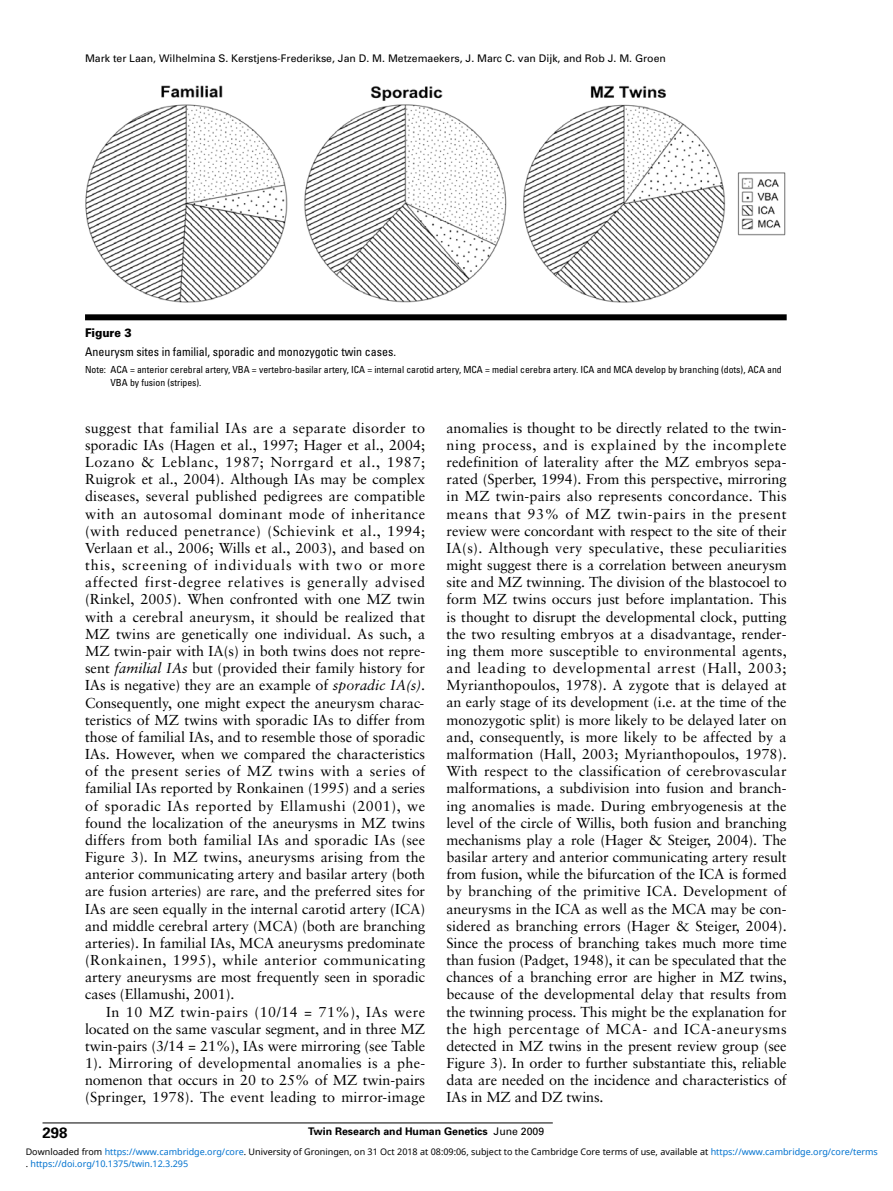
<style>
.page{position:relative;width:893px;height:1191px;background:#fff}
.page>*{position:absolute;margin:0;border:0;box-sizing:border-box;transform-origin:0 0}
.t1{font:700 15px "Univers";color:#000}
.t2{font:14.4px/17.1px "Sabon";letter-spacing:-.005em;color:#000;text-align:justify}
.t3{font:condensed 12px "Univers";color:#000}
.t4{font:900 12px "Univers";color:#000;scale:.9 1}
.t5{font:10.5px "Univers";color:#000}
.t6{font:700 10.5px "Univers";color:#000}
.t7{font:condensed 9.75px/12.8px "Univers";color:#000}
.t8{font:9px "Noto Sans";color:#000}
.t9{font:9px "Noto Sans";color:#0172cf}
.s1{font-style:italic}
.s2{font-weight:400}
.s3{color:#0172cf}
.s4{color:#000}
</style>
<div class="page">
<hr style="left:43px;top:1122px;width:510px;height:1px;background:#000">
<img style="left:85px;top:85px;width:701px;height:218px">
<div style="left:85px;top:314px;width:702px;height:6px;background:#000"></div>
<p class="t5" style="left:85px;top:54px;width:582px">Mark ter Laan, Wilhelmina S. Kerstjens-Frederikse, Jan D. M. Metzemaekers, J. Marc C. van Dijk, and Rob J. M. Groen</p>
<p class="t4" style="left:85px;top:329px;width:53px">Figure 3</p>
<p class="t3" style="left:85px;top:347px;width:313px">Aneurysm sites in familial, sporadic and monozygotic twin cases.</p>
<p class="t7" style="left:111px;top:364px;width:673px;text-indent:-26px">Note: ACA = anterior cerebral artery, VBA = vertebro-basilar artery, ICA = internal carotid artery, MCA = medial cerebra artery. ICA and MCA develop by branching (dots), ACA and<br>VBA by fusion (stripes).</p>
<p class="t2" style="left:85px;top:420px;width:342px">suggest that familial IAs are a separate disorder to sporadic IAs (Hagen et al., 1997; Hager et al., 2004; Lozano &amp; Leblanc, 1987; Norrgard et al., 1987; Ruigrok et al., 2004). Although IAs may be complex diseases, several published pedigrees are compatible with an autosomal dominant mode of inheritance (with reduced penetrance) (Schievink et al., 1994; Verlaan et al., 2006; Wills et al., 2003), and based on this, screening of individuals with two or more affected first-degree relatives is generally advised (Rinkel, 2005). When confronted with one MZ twin with a cerebral aneurysm, it should be realized that MZ twins are genetically one individual. As such, a MZ twin-pair with IA(s) in both twins does not repre&shy;sent <span class="s1">familial IAs</span> but (provided their family history for IAs is negative) they are an example of <span class="s1">sporadic IA(s)</span>.<br>Consequently, one might expect the aneurysm charac&shy;teristics of MZ twins with sporadic IAs to differ from those of familial IAs, and to resemble those of sporadic IAs. However, when we compared the characteristics of the present series of MZ twins with a series of familial IAs reported by Ronkainen (1995) and a series of sporadic IAs reported by Ellamushi (2001), we found the localization of the aneurysms in MZ twins differs from both familial IAs and sporadic IAs (see Figure 3). In MZ twins, aneurysms arising from the anterior communicating artery and basilar artery (both are fusion arteries) are rare, and the preferred sites for IAs are seen equally in the internal carotid artery (ICA) and middle cerebral artery (MCA) (both are branching arteries). In familial IAs, MCA aneurysms predominate (Ronkainen, 1995), while anterior communicating artery aneurysms are most frequently seen in sporadic cases (Ellamushi, 2001).</p>
<p class="t2" style="left:85px;top:1004px;width:342px;text-indent:21px">In 10 MZ twin-pairs (10/14 = 71%), IAs were located on the same vascular segment, and in three MZ twin-pairs (3/14 = 21%), IAs were mirroring (see Table 1). Mirroring of developmental anomalies is a phe&shy;nomenon that occurs in 20 to 25% of MZ twin-pairs (Springer, 1978). The event leading to mirror-image</p>
<p class="t2" style="left:446px;top:420px;width:342px">anomalies is thought to be directly related to the twin&shy;ning process, and is explained by the incomplete redefinition of laterality after the MZ embryos sepa&shy;rated (Sperber, 1994). From this perspective, mirroring in MZ twin-pairs also represents concordance. This means that 93% of MZ twin-pairs in the present review were concordant with respect to the site of their IA(s). Although very speculative, these peculiarities might suggest there is a correlation between aneurysm site and MZ twinning. The division of the blastocoel to form MZ twins occurs just before implantation. This is thought to disrupt the developmental clock, putting the two resulting embryos at a disadvantage, render - ing them more susceptible to environmental agents, and leading to developmental arrest (Hall, 2003; Myrianthopoulos, 1978). A zygote that is delayed at an early stage of its development (i.e. at the time of the monozygotic split) is more likely to be delayed later on and, consequently, is more likely to be affected by a malformation (Hall, 2003; Myrianthopoulos, 1978).<br>With respect to the classification of cerebrovascular malformations, a subdivision into fusion and branch&shy;ing anomalies is made. During embryogenesis at the level of the circle of Willis, both fusion and branching mechanisms play a role (Hager &amp; Steiger, 2004). The basilar artery and anterior communicating artery result from fusion, while the bifurcation of the ICA is formed by branching of the primitive ICA. Development of aneurysms in the ICA as well as the MCA may be con&shy;sidered as branching errors (Hager &amp; Steiger, 2004).<br>Since the process of branching takes much more time than fusion (Padget, 1948), it can be speculated that the chances of a branching error are higher in MZ twins, because of the developmental delay that results from the twinning process. This might be the explanation for the high percentage of MCA- and ICA-aneurysms detected in MZ twins in the present review group (see Figure 3). In order to further substantiate this, reliable data are needed on the incidence and characteristics of IAs in MZ and DZ twins.</p>
<p class="t1" style="left:43px;top:1127px;width:26px">298</p>
<p class="t6" style="left:308px;top:1127px;width:238px">Twin Research and Human Genetics <span class="s2">June 2009</span></p>
<p class="t8" style="left:26px;top:1145px;width:854px">Downloaded from <span class="s3">https://www.cambridge.org/core</span>. University of Groningen, on 31 Oct 2018 at 08:09:06, subject to the Cambridge Core terms of use, available at <span class="s3">https://www.cambridge.org/core/terms</span></p>
<p class="t9" style="left:26px;top:1157px;width:164px"><span class="s4">.</span> https://doi.org/10.1375/twin.12.3.295</p>
</div>
